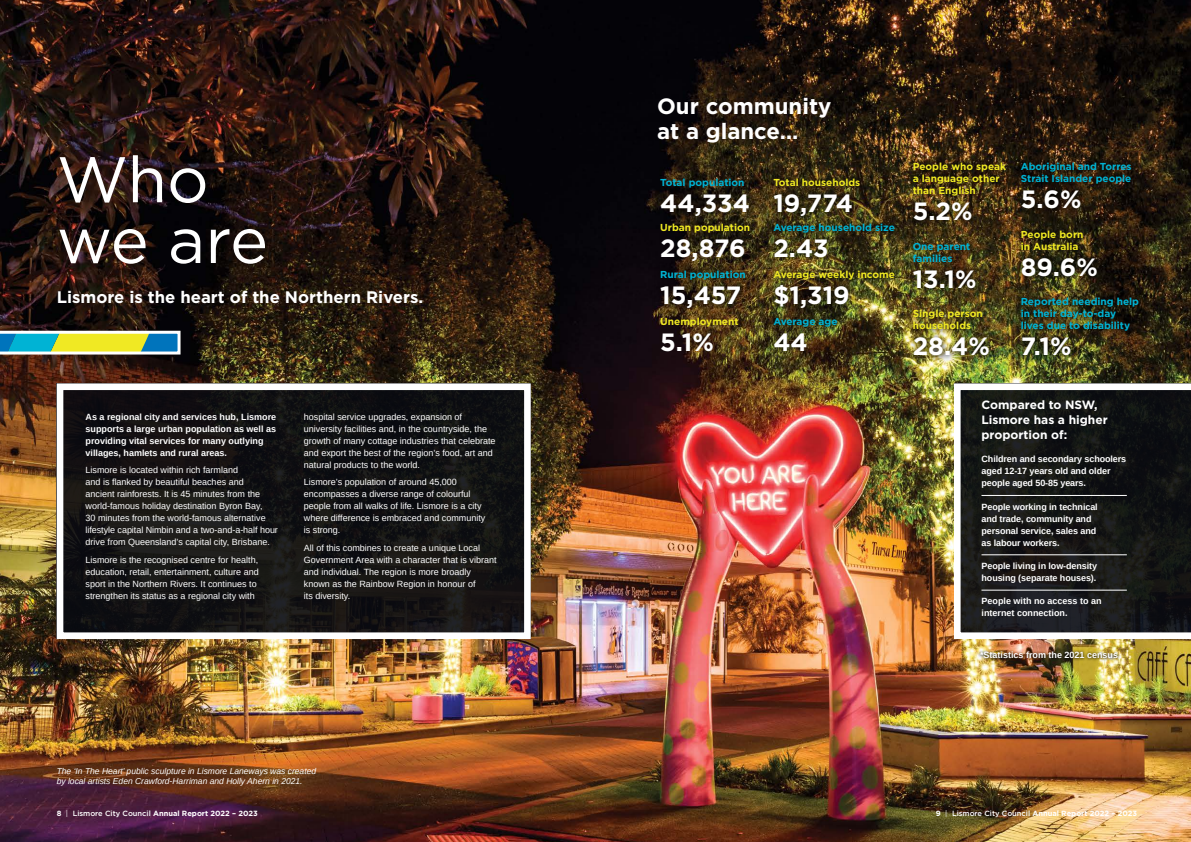
<style>
.page{position:relative;width:1191px;height:842px;background:#fff}
.page>*{position:absolute;margin:0;border:0;box-sizing:border-box;transform-origin:0 0}
.t1{font:64.4px/60.8px "Gotham";letter-spacing:-.01em;color:#fff}
.t2{font:700 25px "Gotham";color:#fff}
.t3{font:700 22.1px/26px "Gotham";color:#fff}
.t4{font:700 16.7px "Gotham";color:#fff}
.t5{font:700 12px/15px "Gotham";color:#fff}
.t6{font:700 10.1px/12.1px "Gotham";color:#00b3d4}
.t7{font:700 10.1px/12.1px "Gotham";color:#f0e923}
.t8{font:9px/12px "Arimo";color:#fff}
.t9{font:700 9px/12px "Arimo";color:#fff}
.t10{font:italic 8.5px/10px "Arimo";color:#fff}
.t11{font:700 7.5px "Gotham";color:#fff}
.s1{font-weight:400}
.s2{font-weight:500}
</style>
<div class="page">
<img style="left:0;top:0;width:1191px;height:842px">
<div style="left:57px;top:383px;width:474px;height:256px;background:linear-gradient(to right,#151314,#131314)"></div>
<div style="left:57px;top:383px;width:474px;height:256px;border:7px solid #fff"></div>
<svg style="left:954px;top:383px;width:237px;height:256px;background:#282929"></svg>
<svg style="left:654px;top:265px;width:97px;height:49px;background:#362711"></svg>
<img style="left:767px;top:173px;width:133px;height:184px">
<img style="left:906px;top:157px;width:105px;height:205px">
<img style="left:1014px;top:157px;width:130px;height:205px">
<hr style="left:981px;top:495px;width:145px;height:1px;background:#fff">
<hr style="left:981px;top:554px;width:145px;height:1px;background:#fff">
<hr style="left:981px;top:590px;width:145px;height:1px;background:#fff">
<svg style="left:0;top:331px;width:180px;height:23px"></svg>
<img style="left:977px;top:649px;width:143px;height:12px">
<h1 class="t1" style="left:57px;top:148px;width:213px">Who we are</h1>
<h3 class="t4" style="left:57px;top:287px;width:368px">Lismore is the heart of the Northern Rivers.</h3>
<p class="t9" style="left:86px;top:411px;width:192px">As a regional city and services hub, Lismore supports a large urban population as well as providing vital services for many outlying villages, hamlets and rural areas.</p>
<p class="t8" style="left:86px;top:464px;width:194px">Lismore is located within rich farmland<br>and is flanked by beautiful beaches and<br>ancient rainforests. It is 45 minutes from the world-famous holiday destination Byron Bay,<br>30 minutes from the world-famous alternative lifestyle capital Nimbin and a two-and-a-half hour drive from Queensland’s capital city, Brisbane.</p>
<p class="t8" style="left:86px;top:554px;width:175px">Lismore is the recognised centre for health, education, retail, entertainment, culture and sport in the Northern Rivers. It continues to strengthen its status as a regional city with</p>
<p class="t8" style="left:304px;top:411px;width:193px">hospital service upgrades, expansion of university facilities and, in the countryside, the growth of many cottage industries that celebrate and export the best of the region’s food, art and natural products to the world.</p>
<p class="t8" style="left:304px;top:476px;width:183px">Lismore’s population of around 45,000 encompasses a diverse range of colourful people from all walks of life. Lismore is a city where difference is embraced and community is strong.</p>
<p class="t8" style="left:304px;top:542px;width:194px">All of this combines to create a unique Local Government Area with a character that is vibrant and individual. The region is more broadly known as the Rainbow Region in honour of<br>its diversity.</p>
<h3 class="t3" style="left:657px;top:92px;width:176px">Our community at a glance…</h3>
<p class="t6" style="left:660px;top:176px;width:86px">Total population</p>
<h2 class="t2" style="left:660px;top:189px;width:91px">44,334</h2>
<p class="t7" style="left:660px;top:221px;width:91px">Urban population</p>
<h2 class="t2" style="left:660px;top:234px;width:87px">28,876</h2>
<p class="t6" style="left:660px;top:268px;width:87px">Rural population</p>
<h2 class="t2" style="left:660px;top:281px;width:83px">15,457</h2>
<p class="t7" style="left:773px;top:176px;width:88px">Total households</p>
<h2 class="t2" style="left:773px;top:189px;width:81px">19,774</h2>
<p class="t6" style="left:773px;top:221px;width:123px">Average household size</p>
<h2 class="t2" style="left:773px;top:234px;width:57px">2.43</h2>
<p class="t7" style="left:773px;top:268px;width:123px">Average weekly income</p>
<h2 class="t2" style="left:773px;top:281px;width:78px">$1,319</h2>
<p class="t6" style="left:773px;top:315px;width:66px">Average age</p>
<h2 class="t2" style="left:773px;top:328px;width:36px">44</h2>
<p class="t7" style="left:660px;top:315px;width:80px">Unemployment</p>
<h2 class="t2" style="left:660px;top:328px;width:55px">5.1%</h2>
<p class="t7" style="left:912px;top:160px;width:95px">People who speak a language other than English</p>
<h2 class="t2" style="left:912px;top:197px;width:61px">5.2%</h2>
<p class="t6" style="left:912px;top:240px;width:59px">One parent families</p>
<h2 class="t2" style="left:912px;top:265px;width:65px">13.1%</h2>
<p class="t7" style="left:912px;top:307px;width:72px">Single person households</p>
<h2 class="t2" style="left:912px;top:332px;width:79px">28.4%</h2>
<p class="t6" style="left:1020px;top:160px;width:112px">Aboriginal and Torres<br>Strait Islander people</p>
<h2 class="t2" style="left:1020px;top:185px;width:62px">5.6%</h2>
<p class="t7" style="left:1020px;top:228px;width:64px">People born in Australia</p>
<h2 class="t2" style="left:1020px;top:252px;width:79px">89.6%</h2>
<p class="t6" style="left:1020px;top:295px;width:120px">Reported needing help in their day-to-day lives due to disability</p>
<h2 class="t2" style="left:1020px;top:332px;width:52px">7.1%</h2>
<h3 class="t5" style="left:981px;top:397px;width:128px">Compared to NSW,<br>Lismore has a higher proportion of:</h3>
<p class="t9" style="left:981px;top:453px;width:146px">Children and secondary schoolers aged 12-17 years old and older people aged 50-85 years.</p>
<p class="t9" style="left:981px;top:501px;width:118px">People working in technical and trade, community and personal service, sales and as labour workers.</p>
<p class="t9" style="left:981px;top:560px;width:117px">People living in low-density housing (separate houses).</p>
<p class="t9" style="left:981px;top:595px;width:122px">People with no access to an internet connection.</p>
<p class="t9" style="left:980px;top:649px;width:140px">*Statistics from the 2021 census</p>
<p class="t10" style="left:57px;top:766px;width:261px">The ‘In The Heart’ public sculpture in Lismore Laneways was created by local artists Eden Crawford-Harriman and Holly Ahern in 2021.</p>
<p class="t11" style="left:57px;top:809px;width:202px">8 <span class="s1">|</span> <span class="s2">Lismore City Council</span> Annual Report 2022 – 2023</p>
<p class="t11" style="left:935px;top:809px;width:203px">9 <span class="s1">|</span> <span class="s2">Lismore City Council</span> Annual Report 2022 – 2023</p>
</div>
